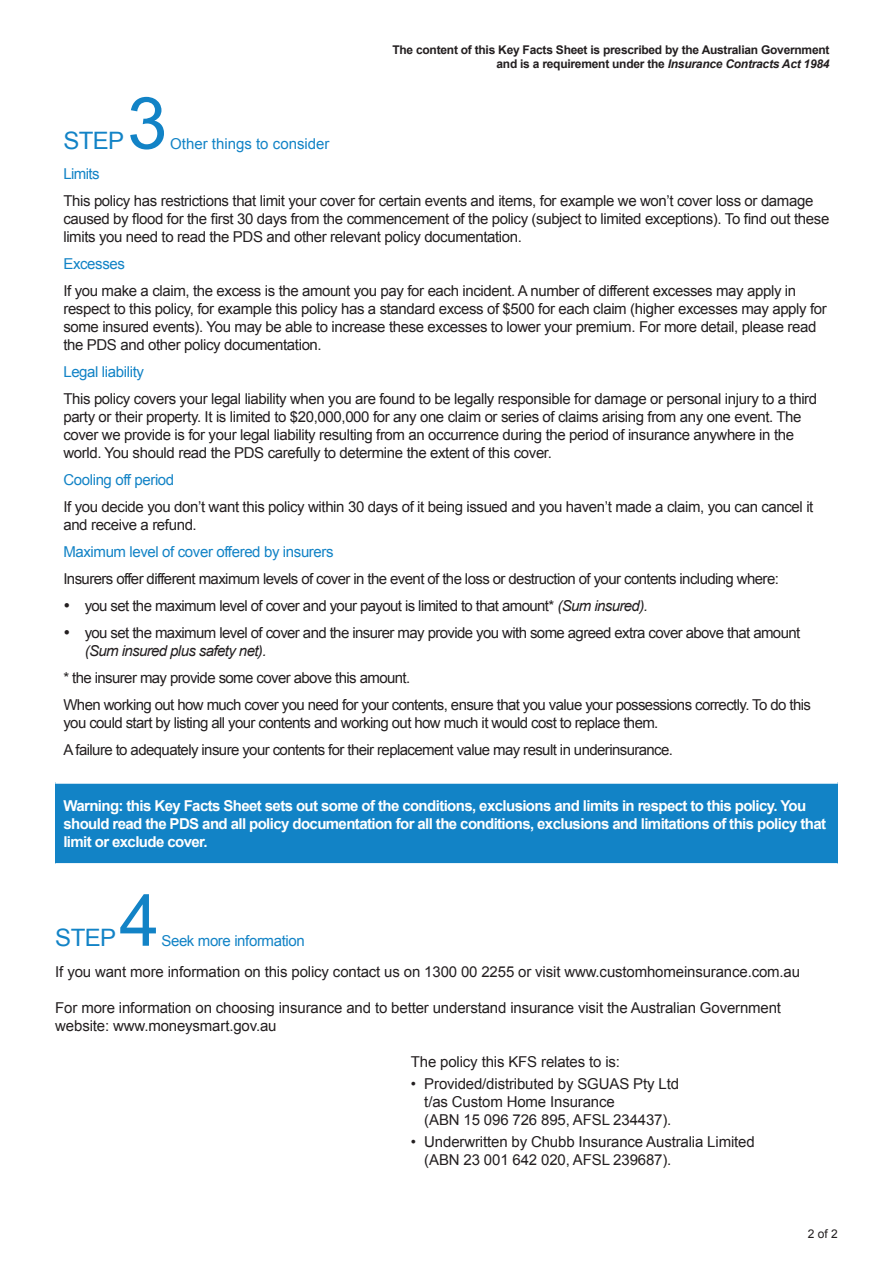
<style>
.page{position:relative;width:893px;height:1263px;background:#fff}
.page>*{position:absolute;margin:0;border:0;box-sizing:border-box;transform-origin:0 0}
.t1{font:72px "Arial";color:#1283c6}
.t2{font:24px "Arial";letter-spacing:-.025em;color:#1283c6}
.t3{font:15px/18px "Arial";letter-spacing:-.025em;color:#231f20}
.t4{font:700 15px/18px "Arial";letter-spacing:-.04em;color:#fff}
.t5{font:15px "Arial";letter-spacing:-.025em;color:#1283c6}
.t6{font:15px "Arial";color:#1283c6}
.t7{font:700 12px/14.4px "Arial";letter-spacing:-.02em;color:#231f20;text-align:right}
.t8{font:12px "Arial";color:#231f20}
.s1{font-style:italic}
</style>
<div class="page">
<div style="left:55px;top:783px;width:783px;height:81px;background:#1283c6"></div>
<hr style="left:55px;top:781px;width:783px;height:3px;background:#fff">
<hr style="left:55px;top:863px;width:783px;height:2px;background:#fff">
<p class="t1" style="left:127px;top:76px;width:42px">3</p>
<p class="t2" style="left:63px;top:124px;width:62px">STEP</p>
<p class="t6" style="left:170px;top:134px;width:161px">Other things to consider</p>
<p class="t7" style="left:392px;top:43px;width:439px">The content of this Key Facts Sheet is prescribed by the Australian Government and is a requirement under the <span class="s1">Insurance Contracts Act 1984</span></p>
<p class="t5" style="left:63px;top:164px;width:38px">Limits</p>
<p class="t3" style="left:63px;top:192px;width:767px">This policy has restrictions that limit your cover for certain events and items, for example we won’t cover loss or damage caused by flood for the first 30 days from the commencement of the policy (subject to limited exceptions). To find out these limits you need to read the PDS and other relevant policy documentation.</p>
<p class="t5" style="left:63px;top:254px;width:63px">Excesses</p>
<p class="t3" style="left:63px;top:282px;width:765px">If you make a claim, the excess is the amount you pay for each incident. A number of different excesses may apply in respect to this policy, for example this policy has a standard excess of $500 for each claim (higher excesses may apply for some insured events). You may be able to increase these excesses to lower your premium. For more detail, please read the PDS and other policy documentation.</p>
<p class="t5" style="left:63px;top:362px;width:82px">Legal liability</p>
<p class="t3" style="left:63px;top:390px;width:755px">This policy covers your legal liability when you are found to be legally responsible for damage or personal injury to a third party or their property. It is limited to $20,000,000 for any one claim or series of claims arising from any one event. The cover we provide is for your legal liability resulting from an occurrence during the period of insurance anywhere in the world. You should read the PDS carefully to determine the extent of this cover.</p>
<p class="t5" style="left:63px;top:470px;width:112px">Cooling off period</p>
<p class="t3" style="left:63px;top:498px;width:752px">If you decide you don’t want this policy within 30 days of it being issued and you haven’t made a claim, you can cancel it and receive a refund.</p>
<p class="t5" style="left:63px;top:542px;width:272px">Maximum level of cover offered by insurers</p>
<p class="t3" style="left:63px;top:570px;width:717px">Insurers offer different maximum levels of cover in the event of the loss or destruction of your contents including where:</p>
<p class="t3" style="left:63px;top:597px;width:586px">• you set the maximum level of cover and your payout is limited to that amount* <span class="s1">(Sum insured).</span></p>
<p class="t3" style="left:85px;top:624px;width:717px;text-indent:-21px">• you set the maximum level of cover and the insurer may provide you with some agreed extra cover above that amount <span class="s1">(Sum insured plus safety net).</span></p>
<p class="t3" style="left:63px;top:669px;width:348px">* the insurer may provide some cover above this amount.</p>
<p class="t3" style="left:63px;top:696px;width:749px">When working out how much cover you need for your contents, ensure that you value your possessions correctly. To do this you could start by listing all your contents and working out how much it would cost to replace them.</p>
<p class="t3" style="left:63px;top:741px;width:611px">A failure to adequately insure your contents for their replacement value may result in underinsurance.</p>
<p class="t4" style="left:63px;top:797px;width:764px">Warning: this Key Facts Sheet sets out some of the conditions, exclusions and limits in respect to this policy. You should read the PDS and all policy documentation for all the conditions, exclusions and limitations of this policy that limit or exclude cover.</p>
<p class="t1" style="left:119px;top:873px;width:42px">4</p>
<p class="t2" style="left:55px;top:921px;width:62px">STEP</p>
<p class="t5" style="left:161px;top:931px;width:145px">Seek more information</p>
<p class="t3" style="left:55px;top:962px;width:746px">If you want more information on this policy contact us on 1300 00 2255 or visit www.customhomeinsurance.com.au</p>
<p class="t3" style="left:55px;top:998px;width:727px">For more information on choosing insurance and to better understand insurance visit the Australian Government website: www.moneysmart.gov.au</p>
<p class="t3" style="left:411px;top:1052px;width:211px">The policy this KFS relates to is:</p>
<p class="t3" style="left:424px;top:1075px;width:256px;text-indent:-14px">• Provided/distributed by SGUAS Pty Ltd t/as Custom Home Insurance<br>(ABN 15 096 726 895, AFSL 234437).</p>
<p class="t3" style="left:424px;top:1133px;width:332px;text-indent:-14px">• Underwritten by Chubb Insurance Australia Limited (ABN 23 001 642 020, AFSL 239687).</p>
<p class="t8" style="left:808px;top:1225px;width:32px">2 of 2</p>
</div>
